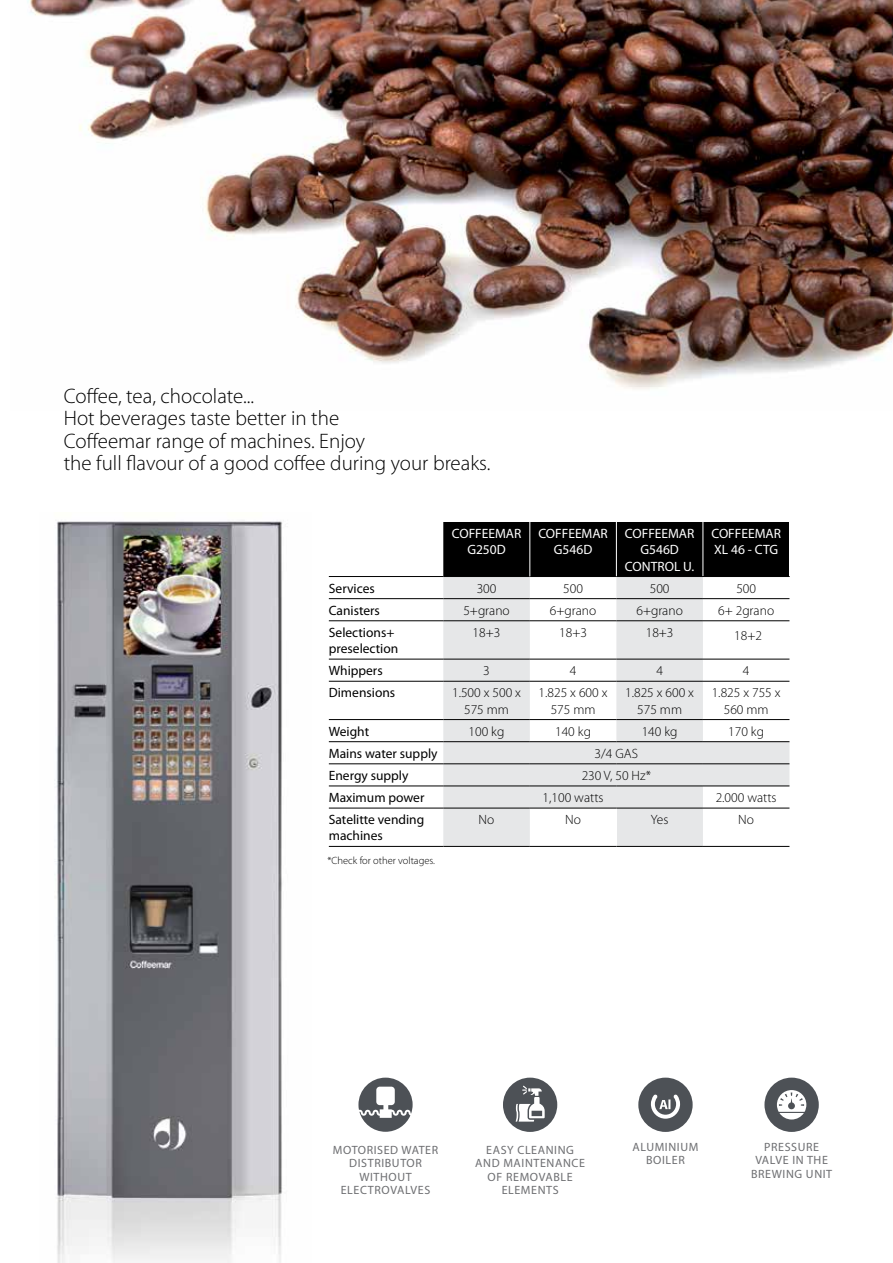
<style>
.page{position:relative;width:893px;height:1263px;background:#fff}
.page>*{position:absolute;margin:0;border:0;box-sizing:border-box;transform-origin:0 0}
.t1{font:300 21px/22.5px "Myriad Pro";color:#000}
.t2{font:300 13.5px/16.2px "Myriad Pro";color:#000;text-align:center}
.t3{font:13.5px/16.2px "Myriad Pro";color:#000}
.t4{font:13.5px/16.2px "Myriad Pro";color:#fff;text-align:center}
.t5{font:12px/13.5px "Myriad Pro";letter-spacing:.05em;color:#6d6e71;text-align:center}
.t6{font:300 10.5px "Myriad Pro";color:#000}
</style>
<div class="page">
<img style="left:27px;top:0;width:866px;height:389px">
<div style="left:443px;top:522px;width:346px;height:54px;background:#000"></div>
<svg style="left:443px;top:577px;width:346px;height:269px;fill:#e6e7e8"></svg>
<div style="left:530px;top:808px;width:86px;height:38px;background:#fff"></div>
<hr style="left:329px;top:576px;width:114px;height:1px;background:#000">
<hr style="left:443px;top:576px;width:87px;height:1px;background:#000">
<hr style="left:530px;top:576px;width:86px;height:1px;background:#000">
<hr style="left:329px;top:598px;width:114px;height:1px;background:#000">
<hr style="left:443px;top:598px;width:87px;height:1px;background:#000">
<hr style="left:530px;top:598px;width:86px;height:1px;background:#000">
<hr style="left:329px;top:620px;width:114px;height:1px;background:#000">
<hr style="left:443px;top:620px;width:87px;height:1px;background:#000">
<hr style="left:530px;top:620px;width:86px;height:1px;background:#000">
<hr style="left:329px;top:659px;width:114px;height:1px;background:#000">
<hr style="left:443px;top:659px;width:87px;height:1px;background:#000">
<hr style="left:329px;top:681px;width:114px;height:1px;background:#000">
<hr style="left:443px;top:681px;width:87px;height:1px;background:#000">
<hr style="left:329px;top:719px;width:114px;height:1px;background:#000">
<hr style="left:443px;top:719px;width:87px;height:1px;background:#000">
<hr style="left:530px;top:719px;width:86px;height:1px;background:#000">
<hr style="left:329px;top:741px;width:114px;height:1px;background:#000">
<hr style="left:443px;top:741px;width:87px;height:1px;background:#000">
<hr style="left:530px;top:741px;width:86px;height:1px;background:#000">
<hr style="left:329px;top:763px;width:114px;height:1px;background:#000">
<hr style="left:443px;top:763px;width:87px;height:1px;background:#000">
<hr style="left:530px;top:763px;width:86px;height:1px;background:#000">
<hr style="left:616px;top:763px;width:87px;height:1px;background:#000">
<hr style="left:703px;top:763px;width:86px;height:1px;background:#000">
<hr style="left:329px;top:786px;width:114px;height:1px;background:#000">
<hr style="left:443px;top:786px;width:87px;height:1px;background:#000">
<hr style="left:530px;top:786px;width:86px;height:1px;background:#000">
<hr style="left:616px;top:786px;width:87px;height:1px;background:#000">
<hr style="left:329px;top:808px;width:114px;height:1px;background:#000">
<hr style="left:443px;top:808px;width:87px;height:1px;background:#000">
<hr style="left:530px;top:808px;width:86px;height:1px;background:#000">
<hr style="left:329px;top:846px;width:114px;height:1px;background:#000">
<hr style="left:443px;top:846px;width:87px;height:1px;background:#000">
<hr style="left:530px;top:846px;width:86px;height:1px;background:#000">
<hr style="left:530px;top:522px;width:1px;height:54px;background:#fff">
<hr style="left:616px;top:522px;width:1px;height:54px;background:#fff">
<hr style="left:703px;top:522px;width:1px;height:54px;background:#fff">
<hr style="left:616px;top:576px;width:87px;height:1px;background:#000">
<hr style="left:616px;top:808px;width:87px;height:1px;background:#000">
<hr style="left:616px;top:846px;width:87px;height:1px;background:#000">
<hr style="left:530px;top:659px;width:86px;height:1px;background:#000">
<hr style="left:530px;top:681px;width:86px;height:1px;background:#000">
<hr style="left:616px;top:598px;width:87px;height:1px;background:#000">
<hr style="left:616px;top:620px;width:87px;height:1px;background:#000">
<hr style="left:616px;top:659px;width:87px;height:1px;background:#000">
<hr style="left:616px;top:681px;width:87px;height:1px;background:#000">
<hr style="left:616px;top:719px;width:87px;height:1px;background:#000">
<hr style="left:616px;top:741px;width:87px;height:1px;background:#000">
<hr style="left:703px;top:786px;width:86px;height:1px;background:#000">
<hr style="left:703px;top:808px;width:86px;height:1px;background:#000">
<hr style="left:703px;top:846px;width:86px;height:1px;background:#000">
<hr style="left:703px;top:576px;width:87px;height:1px;background:#000">
<hr style="left:703px;top:598px;width:86px;height:1px;background:#000">
<hr style="left:703px;top:620px;width:86px;height:1px;background:#000">
<hr style="left:703px;top:659px;width:86px;height:1px;background:#000">
<hr style="left:703px;top:681px;width:86px;height:1px;background:#000">
<hr style="left:703px;top:719px;width:86px;height:1px;background:#000">
<hr style="left:703px;top:741px;width:86px;height:1px;background:#000">
<svg style="left:503px;top:1077px;width:54px;height:55px"></svg>
<svg style="left:638px;top:1077px;width:55px;height:55px"></svg>
<svg style="left:764px;top:1077px;width:55px;height:55px"></svg>
<svg style="left:358px;top:1077px;width:55px;height:55px"></svg>
<img style="left:56px;top:521px;width:226px;height:742px">
<h1 class="t1" style="left:64px;top:385px;width:428px">Coffee, tea, chocolate...<br>Hot beverages taste better in the<br>Coffeemar range of machines. Enjoy<br>the full flavour of a good coffee during your breaks.</h1>
<p class="t4" style="left:452px;top:525px;width:71px">COFFEEMAR<br>G250D</p>
<p class="t4" style="left:538px;top:525px;width:71px">COFFEEMAR<br>G546D</p>
<p class="t4" style="left:625px;top:525px;width:71px">COFFEEMAR<br>G546D<br>CONTROL U.</p>
<p class="t4" style="left:711px;top:525px;width:71px;text-align:left">COFFEEMAR<br>XL 46 - CTG</p>
<p class="t3" style="left:329px;top:580px;width:47px">Services</p>
<p class="t2" style="left:477px;top:580px;width:21px">300</p>
<p class="t2" style="left:563px;top:580px;width:21px">500</p>
<p class="t2" style="left:650px;top:580px;width:21px">500</p>
<p class="t2" style="left:736px;top:580px;width:21px">500</p>
<p class="t3" style="left:329px;top:602px;width:53px">Canisters</p>
<p class="t2" style="left:463px;top:602px;width:48px">5+grano</p>
<p class="t2" style="left:550px;top:602px;width:48px">6+grano</p>
<p class="t2" style="left:636px;top:602px;width:48px">6+grano</p>
<p class="t2" style="left:718px;top:602px;width:57px">6+ 2grano</p>
<p class="t3" style="left:329px;top:624px;width:71px">Selections+ preselection</p>
<p class="t2" style="left:473px;top:624px;width:29px">18+3</p>
<p class="t2" style="left:559px;top:624px;width:29px">18+3</p>
<p class="t2" style="left:646px;top:624px;width:29px">18+3</p>
<p class="t2" style="left:734px;top:628px;width:29px">18+2</p>
<p class="t3" style="left:329px;top:662px;width:55px">Whippers</p>
<p class="t2" style="left:483px;top:663px;width:8px">3</p>
<p class="t2" style="left:570px;top:663px;width:8px">4</p>
<p class="t2" style="left:656px;top:663px;width:8px">4</p>
<p class="t2" style="left:743px;top:663px;width:8px">4</p>
<p class="t3" style="left:329px;top:684px;width:68px">Dimensions</p>
<p class="t2" style="left:452px;top:685px;width:70px">1.500 x 500 x<br>575 mm</p>
<p class="t2" style="left:539px;top:685px;width:70px">1.825 x 600 x<br>575 mm</p>
<p class="t2" style="left:625px;top:685px;width:70px">1.825 x 600 x<br>575 mm</p>
<p class="t2" style="left:712px;top:685px;width:70px">1.825 x 755 x<br>560 mm</p>
<p class="t3" style="left:329px;top:723px;width:42px">Weight</p>
<p class="t2" style="left:469px;top:723px;width:37px">100 kg</p>
<p class="t2" style="left:555px;top:723px;width:37px">140 kg</p>
<p class="t2" style="left:642px;top:723px;width:37px">140 kg</p>
<p class="t2" style="left:728px;top:723px;width:37px">170 kg</p>
<p class="t3" style="left:329px;top:745px;width:110px">Mains water supply</p>
<p class="t2" style="left:595px;top:745px;width:45px">3/4 GAS</p>
<p class="t3" style="left:329px;top:767px;width:81px">Energy supply</p>
<p class="t2" style="left:582px;top:767px;width:71px">230 V, 50 Hz*</p>
<p class="t3" style="left:329px;top:789px;width:97px">Maximum power</p>
<p class="t2" style="left:543px;top:790px;width:62px">1,100 watts</p>
<p class="t2" style="left:716px;top:790px;width:62px">2.000 watts</p>
<p class="t3" style="left:329px;top:811px;width:97px">Satelitte vending machines</p>
<p class="t2" style="left:479px;top:812px;width:17px">No</p>
<p class="t2" style="left:565px;top:812px;width:17px">No</p>
<p class="t2" style="left:651px;top:812px;width:19px">Yes</p>
<p class="t2" style="left:738px;top:812px;width:17px">No</p>
<p class="t6" style="left:327px;top:855px;width:109px">*Check for other voltages.</p>
<p class="t5" style="left:333px;top:1143px;width:107px">MOTORISED WATER<br>DISTRIBUTOR<br>WITHOUT<br>ELECTROVALVES</p>
<p class="t5" style="left:475px;top:1143px;width:111px">EASY CLEANING<br>AND MAINTENANCE<br>OF REMOVABLE<br>ELEMENTS</p>
<p class="t5" style="left:633px;top:1140px;width:67px">ALUMINIUM<br>BOILER</p>
<p class="t5" style="left:751px;top:1140px;width:83px">PRESSURE<br>VALVE IN THE<br>BREWING UNIT</p>
</div>
